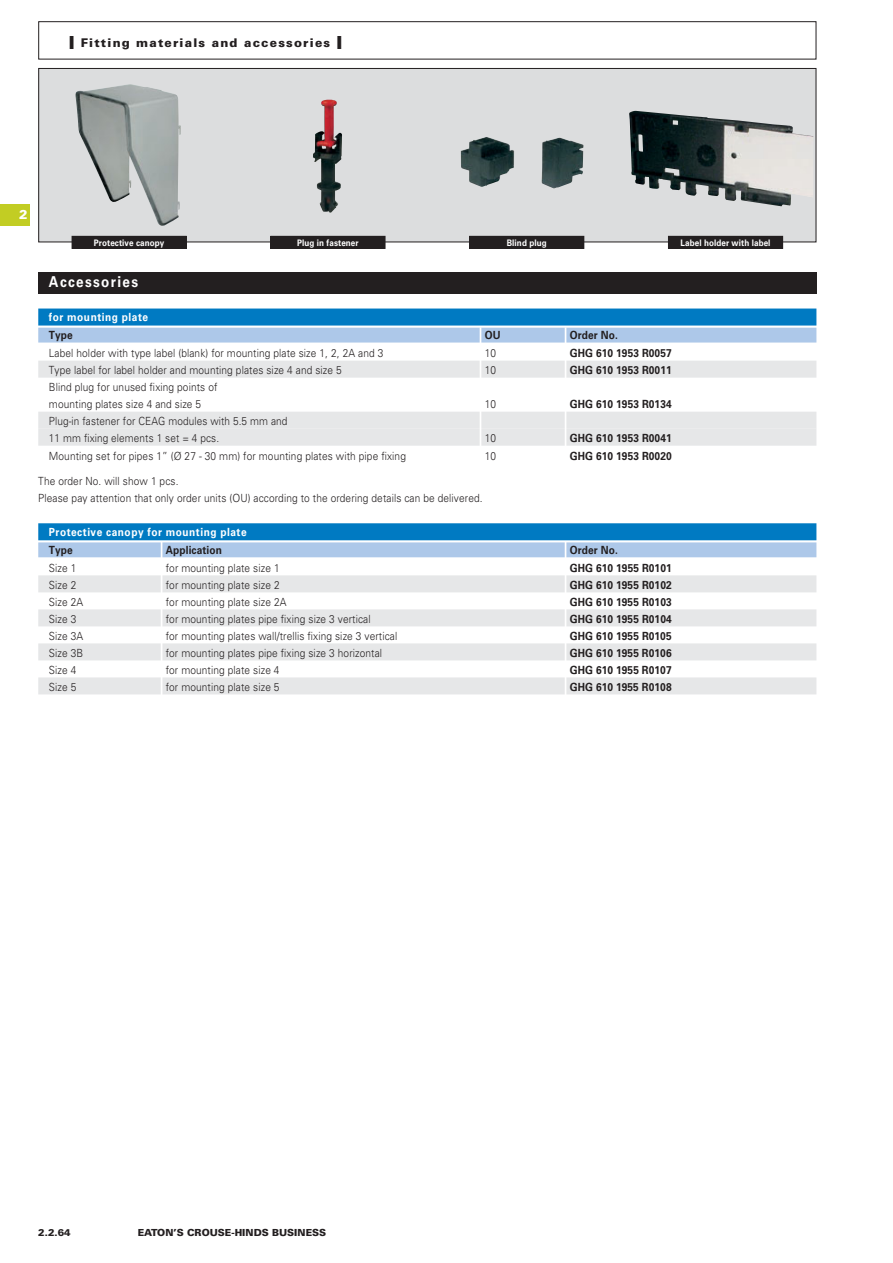
<style>
.page{position:relative;width:893px;height:1263px;background:#fff}
.page>*{position:absolute;margin:0;border:0;box-sizing:border-box;transform-origin:0 0}
.t1{font:700 15px "Univers LT Pro 65";letter-spacing:.1em;color:#fff;scale:.9 1}
.t2{font:900 12.75px "Univers LT Pro 75";color:#fff}
.t3{font:900 12px "Univers LT Pro 75";letter-spacing:.1em;color:#231f20}
.t4{font:300 11.25px/17px "Univers LT Pro 45";letter-spacing:.01em;color:#231f20;scale:.9 1}
.t5{font:700 11.25px "Univers LT Pro 65";letter-spacing:.01em;color:#231f20;scale:.9 1}
.t6{font:300 11.25px/17px "Univers LT Pro 45";letter-spacing:.01em;color:#231f20;scale:.89 1}
.t7{font:700 11.25px "Univers LT Pro 65";letter-spacing:.05em;color:#fff;scale:.9 1}
.t8{font:900 9.75px "Univers LT Pro 75";color:#231f20}
.t9{font:700 9px "Univers LT Pro 65";letter-spacing:.01em;color:#fff;scale:.9 1}
.s1{font-size:18px}
</style>
<div class="page">
<div style="left:0;top:204px;width:30px;height:21px;background:#c2cd23"></div>
<div style="left:39px;top:68px;width:777px;height:174px;background:#dcddde"></div>
<div style="left:38px;top:68px;width:778px;height:174px;border:1px solid #231f20"></div>
<img style="left:75px;top:84px;width:106px;height:142px">
<div style="left:72px;top:236px;width:114px;height:12px;background:#231f20"></div>
<div style="left:72px;top:236px;width:115px;height:13px;border:1px solid #231f20"></div>
<img style="left:313px;top:100px;width:29px;height:113px">
<div style="left:271px;top:236px;width:114px;height:12px;background:#231f20"></div>
<div style="left:271px;top:236px;width:114px;height:13px;border:1px solid #231f20"></div>
<img style="left:461px;top:137px;width:122px;height:51px">
<div style="left:470px;top:236px;width:114px;height:12px;background:#231f20"></div>
<div style="left:469px;top:236px;width:115px;height:13px;border:1px solid #231f20"></div>
<img style="left:629px;top:111px;width:184px;height:95px">
<div style="left:668px;top:236px;width:115px;height:12px;background:#231f20"></div>
<div style="left:668px;top:236px;width:115px;height:13px;border:1px solid #231f20"></div>
<div style="left:38px;top:21px;width:778px;height:39px;border:1px solid #231f20"></div>
<div style="left:38px;top:272px;width:778px;height:21px;background:#231f20"></div>
<div style="left:38px;top:308px;width:778px;height:18px;background:#007ac2"></div>
<div style="left:38px;top:328px;width:778px;height:15px;background:#adc8e9"></div>
<div style="left:38px;top:361px;width:778px;height:17px;background:#e6e7e8"></div>
<div style="left:38px;top:412px;width:778px;height:17px;background:#e6e7e8"></div>
<div style="left:38px;top:429px;width:778px;height:17px;background:#e6e7e8"></div>
<div style="left:38px;top:523px;width:778px;height:17px;background:#007ac2"></div>
<div style="left:38px;top:542px;width:778px;height:15px;background:#adc8e9"></div>
<div style="left:38px;top:575px;width:778px;height:17px;background:#e6e7e8"></div>
<div style="left:38px;top:609px;width:778px;height:17px;background:#e6e7e8"></div>
<div style="left:38px;top:643px;width:778px;height:17px;background:#e6e7e8"></div>
<div style="left:38px;top:677px;width:778px;height:17px;background:#e6e7e8"></div>
<hr style="left:565px;top:327px;width:1px;height:122px;background:#fff">
<hr style="left:480px;top:327px;width:1px;height:122px;background:#fff">
<hr style="left:565px;top:542px;width:1px;height:155px;background:#fff">
<hr style="left:161px;top:542px;width:1px;height:155px;background:#fff">
<p class="t3" style="left:69px;top:37px;width:275px"><span class="s1">I</span> Fitting materials and accessories <span class="s1">I</span></p>
<p class="t2" style="left:19px;top:209px;width:10px">2</p>
<p class="t9" style="left:94px;top:239px;width:80px">Protective canopy</p>
<p class="t9" style="left:297px;top:239px;width:70px">Plug in fastener</p>
<p class="t9" style="left:507px;top:239px;width:46px">Blind plug</p>
<p class="t9" style="left:680px;top:239px;width:102px">Label holder with label</p>
<h1 class="t1" style="left:49px;top:277px;width:101px">Accessories</h1>
<p class="t7" style="left:49px;top:313px;width:112px">for mounting plate</p>
<p class="t5" style="left:49px;top:331px;width:28px">Type</p>
<p class="t5" style="left:485px;top:331px;width:19px">OU</p>
<p class="t5" style="left:570px;top:331px;width:55px">Order No.</p>
<p class="t4" style="left:49px;top:346px;width:373px">Label holder with type label (blank) for mounting plate size 1, 2, 2A and 3</p>
<p class="t4" style="left:485px;top:346px;width:14px">10</p>
<p class="t5" style="left:570px;top:349px;width:115px">GHG 610 1953 R0057</p>
<p class="t4" style="left:49px;top:363px;width:327px">Type label for label holder and mounting plates size 4 and size 5</p>
<p class="t4" style="left:485px;top:363px;width:14px">10</p>
<p class="t5" style="left:570px;top:366px;width:115px">GHG 610 1953 R0011</p>
<p class="t4" style="left:49px;top:380px;width:189px">Blind plug for unused fixing points of mounting plates size 4 and size 5</p>
<p class="t4" style="left:485px;top:397px;width:14px">10</p>
<p class="t5" style="left:570px;top:400px;width:115px">GHG 610 1953 R0134</p>
<p class="t6" style="left:49px;top:414px;width:270px">Plug-in fastener for CEAG modules with 5.5 mm and<br>11 mm fixing elements 1 set = 4 pcs.</p>
<p class="t4" style="left:485px;top:431px;width:14px">10</p>
<p class="t5" style="left:570px;top:434px;width:115px">GHG 610 1953 R0041</p>
<p class="t4" style="left:49px;top:448px;width:398px">Mounting set for pipes 1” (Ø 27 - 30 mm) for mounting plates with pipe fixing</p>
<p class="t4" style="left:485px;top:448px;width:14px">10</p>
<p class="t5" style="left:570px;top:451px;width:115px">GHG 610 1953 R0020</p>
<p class="t4" style="left:38px;top:474px;width:495px">The order No. will show 1 pcs.<br>Please pay attention that only order units (OU) according to the ordering details can be delivered.</p>
<p class="t7" style="left:49px;top:528px;width:221px">Protective canopy for mounting plate</p>
<p class="t5" style="left:49px;top:546px;width:28px">Type</p>
<p class="t5" style="left:166px;top:546px;width:64px">Application</p>
<p class="t5" style="left:570px;top:546px;width:55px">Order No.</p>
<p class="t4" style="left:49px;top:561px;width:32px">Size 1</p>
<p class="t4" style="left:166px;top:561px;width:128px">for mounting plate size 1</p>
<p class="t5" style="left:570px;top:564px;width:115px">GHG 610 1955 R0101</p>
<p class="t4" style="left:49px;top:578px;width:32px">Size 2</p>
<p class="t4" style="left:166px;top:578px;width:128px">for mounting plate size 2</p>
<p class="t5" style="left:570px;top:581px;width:115px">GHG 610 1955 R0102</p>
<p class="t4" style="left:49px;top:595px;width:40px">Size 2A</p>
<p class="t4" style="left:166px;top:595px;width:136px">for mounting plate size 2A</p>
<p class="t5" style="left:570px;top:598px;width:115px">GHG 610 1955 R0103</p>
<p class="t4" style="left:49px;top:612px;width:32px">Size 3</p>
<p class="t4" style="left:166px;top:612px;width:229px">for mounting plates pipe fixing size 3 vertical</p>
<p class="t5" style="left:570px;top:615px;width:115px">GHG 610 1955 R0104</p>
<p class="t4" style="left:49px;top:629px;width:40px">Size 3A</p>
<p class="t4" style="left:166px;top:629px;width:259px">for mounting plates wall/trellis fixing size 3 vertical</p>
<p class="t5" style="left:570px;top:632px;width:115px">GHG 610 1955 R0105</p>
<p class="t4" style="left:49px;top:646px;width:40px">Size 3B</p>
<p class="t4" style="left:166px;top:646px;width:242px">for mounting plates pipe fixing size 3 horizontal</p>
<p class="t5" style="left:570px;top:649px;width:115px">GHG 610 1955 R0106</p>
<p class="t4" style="left:49px;top:663px;width:32px">Size 4</p>
<p class="t4" style="left:166px;top:663px;width:128px">for mounting plate size 4</p>
<p class="t5" style="left:570px;top:666px;width:115px">GHG 610 1955 R0107</p>
<p class="t4" style="left:49px;top:680px;width:32px">Size 5</p>
<p class="t4" style="left:166px;top:680px;width:128px">for mounting plate size 5</p>
<p class="t5" style="left:570px;top:683px;width:115px">GHG 610 1955 R0108</p>
<p class="t8" style="left:38px;top:1228px;width:34px">2.2.64</p>
<p class="t8" style="left:138px;top:1228px;width:190px">EATON’S CROUSE-HINDS BUSINESS</p>
</div>
